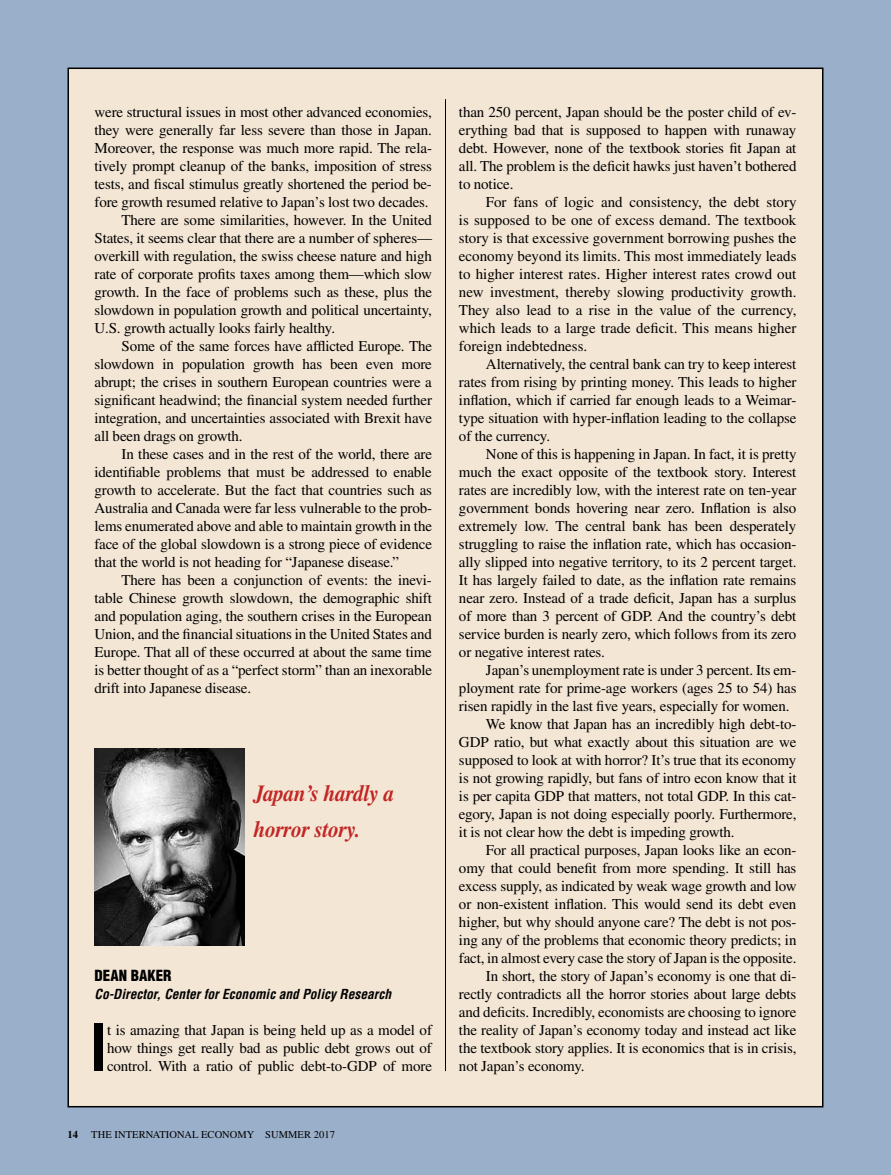
<style>
.page{position:relative;width:891px;height:1175px;background:#fff}
.page>*{position:absolute;margin:0;border:0;box-sizing:border-box;transform-origin:0 0}
.t1{font:700 condensed 63px "Helvetica LT Std";color:#000}
.t2{font:italic 700 23.1px/36px "Times LT Std";letter-spacing:-.01em;color:#c12624;scale:.91 1}
.t3{font:15px/18px "Times LT Std";letter-spacing:-.01em;color:#000;text-align:justify}
.t4{font:900 condensed 15px "Helvetica LT Std";color:#000}
.t5{font:italic 700 condensed 13.5px "Helvetica LT Std";color:#000}
.t6{font:10.5px "Times LT Std";letter-spacing:.005em;color:#000}
.t7{font:700 10.5px "Times LT Std";color:#000}
</style>
<div class="page">
<div style="left:0;top:0;width:891px;height:1174px;background:#9aafca"></div>
<div style="left:68px;top:68px;width:755px;height:1038px;background:#f4e6d5"></div>
<hr style="left:445px;top:99px;width:1px;height:972px;background:#000">
<img style="left:94px;top:748px;width:150px;height:197px">
<p class="t3" style="left:94px;top:103px;width:339px">were structural issues in most other advanced economies,</p>
<p class="t3" style="left:94px;top:121px;width:339px">they were generally far less severe than those in Japan.</p>
<p class="t3" style="left:94px;top:139px;width:339px">Moreover, the response was much more rapid. The rela-</p>
<p class="t3" style="left:94px;top:157px;width:339px">tively prompt cleanup of the banks, imposition of stress</p>
<p class="t3" style="left:94px;top:175px;width:339px">tests, and fiscal stimulus greatly shortened the period be-</p>
<p class="t3" style="left:94px;top:193px;width:336px">fore growth resumed relative to Japan’s lost two decades.</p>
<p class="t3" style="left:122px;top:211px;width:312px">There are some similarities, however. In the United</p>
<p class="t3" style="left:94px;top:229px;width:339px">States, it seems clear that there are a number of spheres—</p>
<p class="t3" style="left:94px;top:247px;width:339px">overkill with regulation, the swiss cheese nature and high</p>
<p class="t3" style="left:94px;top:265px;width:339px">rate of corporate profits taxes among them—which slow</p>
<p class="t3" style="left:94px;top:283px;width:339px">growth. In the face of problems such as these, plus the</p>
<p class="t3" style="left:94px;top:301px;width:339px">slowdown in population growth and political uncertainty,</p>
<p class="t3" style="left:94px;top:319px;width:242px">U.S. growth actually looks fairly healthy.</p>
<p class="t3" style="left:122px;top:337px;width:312px">Some of the same forces have afflicted Europe. The</p>
<p class="t3" style="left:94px;top:355px;width:339px">slowdown in population growth has been even more</p>
<p class="t3" style="left:94px;top:373px;width:339px">abrupt; the crises in southern European countries were a</p>
<p class="t3" style="left:94px;top:391px;width:339px">significant headwind; the financial system needed further</p>
<p class="t3" style="left:94px;top:409px;width:339px">integration, and uncertainties associated with Brexit have</p>
<p class="t3" style="left:94px;top:427px;width:150px">all been drags on growth.</p>
<p class="t3" style="left:122px;top:445px;width:312px">In these cases and in the rest of the world, there are</p>
<p class="t3" style="left:94px;top:463px;width:339px">identifiable problems that must be addressed to enable</p>
<p class="t3" style="left:94px;top:481px;width:339px">growth to accelerate. But the fact that countries such as</p>
<p class="t3" style="left:94px;top:499px;width:339px">Australia and Canada were far less vulnerable to the prob-</p>
<p class="t3" style="left:94px;top:517px;width:339px">lems enumerated above and able to maintain growth in the</p>
<p class="t3" style="left:94px;top:535px;width:339px">face of the global slowdown is a strong piece of evidence</p>
<p class="t3" style="left:94px;top:553px;width:306px">that the world is not heading for “Japanese disease.”</p>
<p class="t3" style="left:122px;top:571px;width:312px">There has been a conjunction of events: the inevi-</p>
<p class="t3" style="left:94px;top:589px;width:339px">table Chinese growth slowdown, the demographic shift</p>
<p class="t3" style="left:94px;top:607px;width:339px">and population aging, the southern crises in the European</p>
<p class="t3" style="left:94px;top:625px;width:339px">Union, and the financial situations in the United States and</p>
<p class="t3" style="left:94px;top:643px;width:339px">Europe. That all of these occurred at about the same time</p>
<p class="t3" style="left:94px;top:661px;width:339px">is better thought of as a “perfect storm” than an inexorable</p>
<p class="t3" style="left:94px;top:679px;width:158px">drift into Japanese disease.</p>
<h2 class="t2" style="left:254px;top:775px;width:156px">Japan’s hardly a horror story.</h2>
<p class="t4" style="left:94px;top:966px;width:75px">DEAN BAKER</p>
<p class="t5" style="left:94px;top:985px;width:298px">Co-Director, Center for Economic and Policy Research</p>
<h1 class="t1" style="left:90px;top:1008px;width:19px">I</h1>
<p class="t3" style="left:107px;top:1021px;width:326px">t is amazing that Japan is being held up as a model of how things get really bad as public debt grows out of control. With a ratio of public debt-to-GDP of more</p>
<p class="t7" style="left:68px;top:1128px;width:12px">14</p>
<p class="t6" style="left:91px;top:1128px;width:245px">The International Economy Summer 2017</p>
<p class="t3" style="left:459px;top:103px;width:339px">than 250 percent, Japan should be the poster child of ev&shy;erything bad that is supposed to happen with runaway debt. However, none of the textbook stories fit Japan at all. The problem is the deficit hawks just haven’t bothered to notice.</p>
<p class="t3" style="left:459px;top:193px;width:339px;text-indent:27px">For fans of logic and consistency, the debt story is supposed to be one of excess demand. The textbook story is that excessive government borrowing pushes the economy beyond its limits. This most immediately leads to higher interest rates. Higher interest rates crowd out new investment, thereby slowing productivity growth.<br>They also lead to a rise in the value of the currency, which leads to a large trade deficit. This means higher foreign indebtedness.</p>
<p class="t3" style="left:459px;top:355px;width:339px;text-indent:27px">Alternatively, the central bank can try to keep interest rates from rising by printing money. This leads to higher inflation, which if carried far enough leads to a Weimar&shy;type situation with hyper-inflation leading to the collapse of the currency.</p>
<p class="t3" style="left:459px;top:445px;width:339px;text-indent:27px">None of this is happening in Japan. In fact, it is pretty much the exact opposite of the textbook story. Interest rates are incredibly low, with the interest rate on ten-year government bonds hovering near zero. Inflation is also extremely low. The central bank has been desperately struggling to raise the inflation rate, which has occasion&shy;ally slipped into negative territory, to its 2 percent target.<br>It has largely failed to date, as the inflation rate remains near zero. Instead of a trade deficit, Japan has a surplus of more than 3 percent of GDP. And the country’s debt service burden is nearly zero, which follows from its zero or negative interest rates.</p>
<p class="t3" style="left:486px;top:661px;width:312px">Japan’s unemployment rate is under 3 percent. Its em-</p>
<p class="t3" style="left:459px;top:679px;width:339px">ployment rate for prime-age workers (ages 25 to 54) has</p>
<p class="t3" style="left:459px;top:697px;width:332px">risen rapidly in the last five years, especially for women.</p>
<p class="t3" style="left:486px;top:715px;width:312px">We know that Japan has an incredibly high debt-to-</p>
<p class="t3" style="left:459px;top:733px;width:339px">GDP ratio, but what exactly about this situation are we</p>
<p class="t3" style="left:459px;top:751px;width:339px">supposed to look at with horror? It’s true that its economy</p>
<p class="t3" style="left:459px;top:769px;width:339px">is not growing rapidly, but fans of intro econ know that it</p>
<p class="t3" style="left:459px;top:787px;width:339px">is per capita GDP that matters, not total GDP. In this cat-</p>
<p class="t3" style="left:459px;top:805px;width:339px">egory, Japan is not doing especially poorly. Furthermore,</p>
<p class="t3" style="left:459px;top:823px;width:277px">it is not clear how the debt is impeding growth.</p>
<p class="t3" style="left:486px;top:841px;width:312px">For all practical purposes, Japan looks like an econ-</p>
<p class="t3" style="left:459px;top:859px;width:339px">omy that could benefit from more spending. It still has</p>
<p class="t3" style="left:459px;top:877px;width:339px">excess supply, as indicated by weak wage growth and low</p>
<p class="t3" style="left:459px;top:895px;width:339px">or non-existent inflation. This would send its debt even</p>
<p class="t3" style="left:459px;top:913px;width:339px">higher, but why should anyone care? The debt is not pos-</p>
<p class="t3" style="left:459px;top:931px;width:339px">ing any of the problems that economic theory predicts; in</p>
<p class="t3" style="left:459px;top:949px;width:339px">fact, in almost every case the story of Japan is the opposite.</p>
<p class="t3" style="left:486px;top:967px;width:312px">In short, the story of Japan’s economy is one that di-</p>
<p class="t3" style="left:459px;top:985px;width:339px">rectly contradicts all the horror stories about large debts</p>
<p class="t3" style="left:459px;top:1003px;width:339px">and deficits. Incredibly, economists are choosing to ignore</p>
<p class="t3" style="left:459px;top:1021px;width:339px">the reality of Japan’s economy today and instead act like</p>
<p class="t3" style="left:459px;top:1039px;width:339px">the textbook story applies. It is economics that is in crisis,</p>
<p class="t3" style="left:459px;top:1057px;width:127px">not Japan’s economy.</p>
</div>
